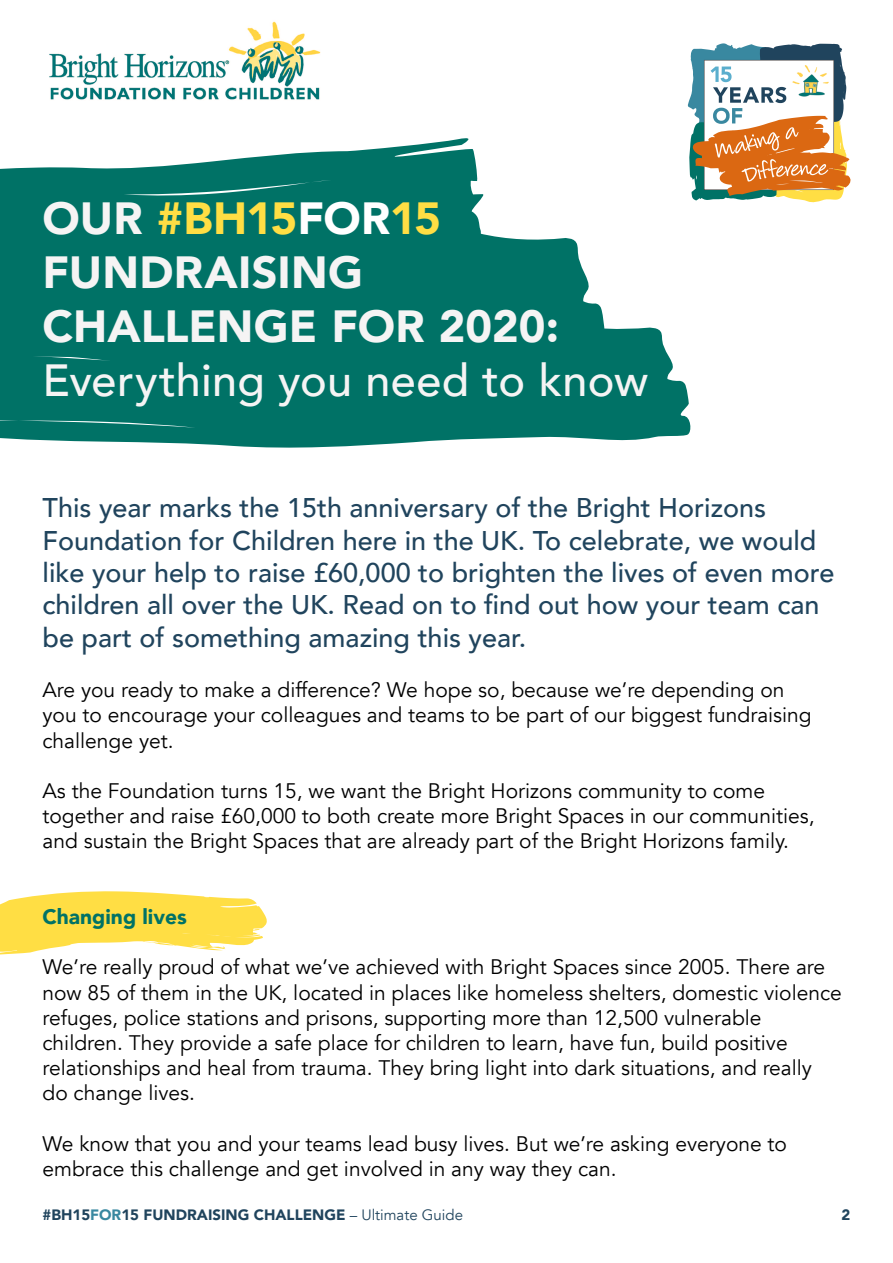
<style>
.page{position:relative;width:893px;height:1263px;background:#fff}
.page>*{position:absolute;margin:0;border:0;box-sizing:border-box;transform-origin:0 0}
.t1{font:900 45px/54px "Avenir";letter-spacing:.005em;color:#f5f4f4}
.t2{font:500 45px "Avenir";letter-spacing:.005em;color:#f5f4f4}
.t3{font:500 27px/32.4px "Avenir";color:#20445d}
.t4{font:21px/25.2px "Avenir";color:#000}
.t5{font:900 21px "Avenir";color:#007266}
.t6{font:900 15px "Avenir";color:#20445d}
.s1{color:#ffde44}
.s2{color:#fff}
.s3{color:#3988a0}
.s4{font-weight:400}
</style>
<div class="page">
<img style="left:49px;top:21px;width:272px;height:79px">
<svg style="left:687px;top:43px;width:164px;height:160px"></svg>
<svg style="left:0;top:891px;width:267px;height:64px"></svg>
<svg style="left:0;top:327px;width:691px;height:121px;fill:#007266"></svg>
<div style="left:0;top:235px;width:608px;height:153px;background:#007266"></div>
<svg style="left:0;top:138px;width:488px;height:220px;fill:#007266"></svg>
<h1 class="t1" style="left:43px;top:190px;width:518px">OUR <span class="s1">#BH15</span><span class="s2">FOR</span><span class="s1">15<br></span>FUNDRAISING<br>CHALLENGE FOR 2020:</h1>
<h1 class="t2" style="left:43px;top:342px;width:607px">Everything you need to know</h1>
<p class="t3" style="left:43px;top:490px;width:793px">This year marks the 15th anniversary of the Bright Horizons Foundation for Children here in the UK. To celebrate, we would like your help to raise £60,000 to brighten the lives of even more children all over the UK. Read on to find out how your team can be part of something amazing this year.</p>
<p class="t4" style="left:43px;top:678px;width:771px">Are you ready to make a difference? We hope so, because we’re depending on you to encourage your colleagues and teams to be part of our biggest fundraising challenge yet.</p>
<p class="t4" style="left:43px;top:778px;width:773px">As the Foundation turns 15, we want the Bright Horizons community to come together and raise £60,000 to both create more Bright Spaces in our communities, and sustain the Bright Spaces that are already part of the Bright Horizons family.</p>
<p class="t5" style="left:43px;top:899px;width:146px">Changing lives</p>
<p class="t4" style="left:43px;top:955px;width:801px">We’re really proud of what we’ve achieved with Bright Spaces since 2005. There are now 85 of them in the UK, located in places like homeless shelters, domestic violence refuges, police stations and prisons, supporting more than 12,500 vulnerable children. They provide a safe place for children to learn, have fun, build positive relationships and heal from trauma. They bring light into dark situations, and really do change lives.</p>
<p class="t4" style="left:43px;top:1131px;width:746px">We know that you and your teams lead busy lives. But we’re asking everyone to embrace this challenge and get involved in any way they can.</p>
<p class="t6" style="left:43px;top:1202px;width:422px">#BH15<span class="s3">FOR</span>15 FUNDRAISING CHALLENGE <span class="s4">– Ultimate Guide</span></p>
<p class="t6" style="left:842px;top:1202px;width:10px">2</p>
</div>
